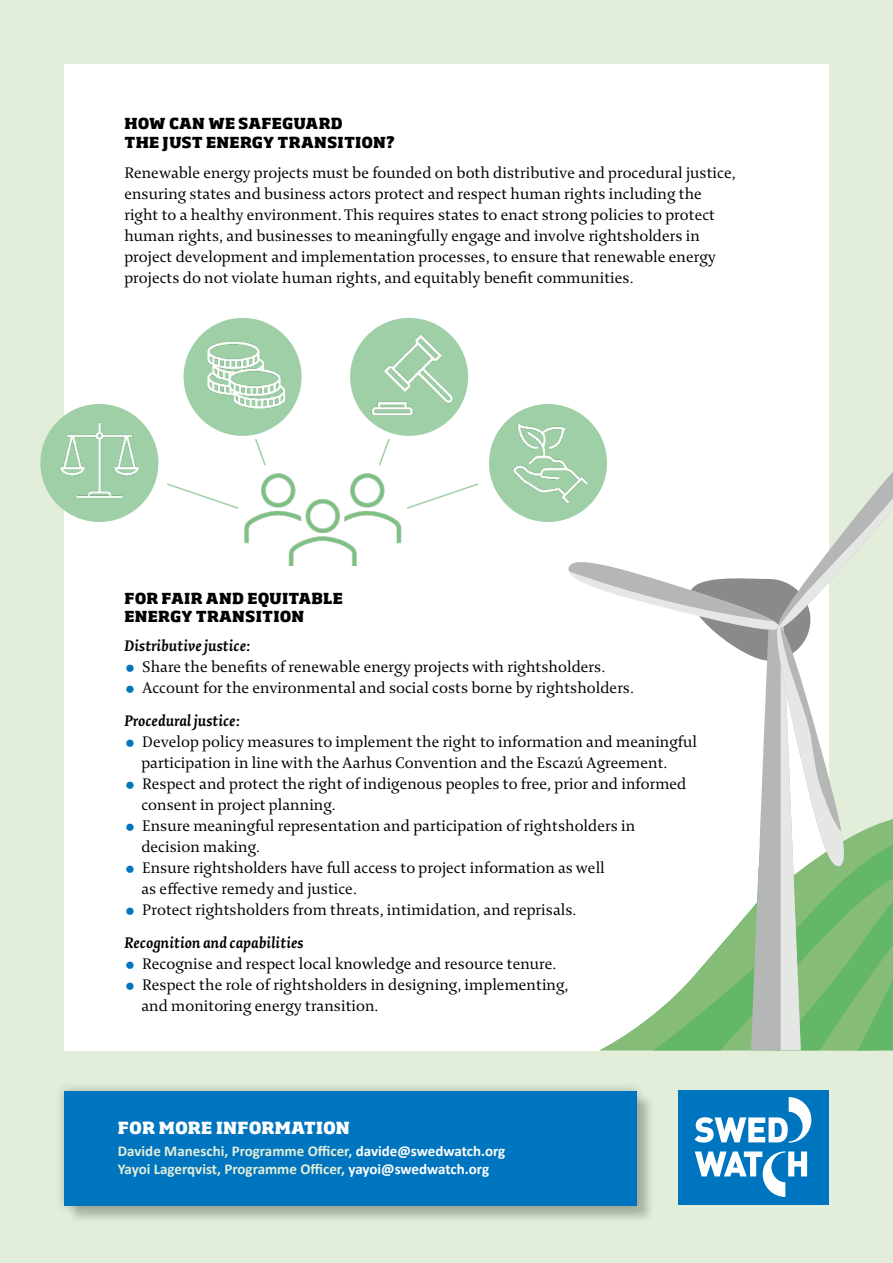
<style>
.page{position:relative;width:893px;height:1263px;background:#e2eeda}
.page>*{position:absolute;margin:0;border:0;box-sizing:border-box;transform-origin:0 0}
.t1{font:16.5px/21px "Enigma 2";color:#000}
.t2{font:italic 700 16.5px "Enigma 2";color:#000}
.t3{font:800 16.5px "Soho Std";letter-spacing:.01em;color:#fff}
.t4{font:700 15px/18px "Calibri";color:#e2eeda}
.t5{font:800 15px/19.5px "Soho Std";letter-spacing:.015em;color:#000}
.s1{font-size:33px;color:#0075bf}
.s2{font-weight:700;font-style:italic}
.s3{color:#fff}
</style>
<div class="page">
<div style="left:64px;top:64px;width:765px;height:986px;background:#fff"></div>
<div style="left:66px;top:1093px;width:589px;height:131px;background:#000;opacity:.22"></div>
<div style="left:54px;top:1081px;width:592px;height:134px;background:#000;opacity:.22"></div>
<div style="left:64px;top:1091px;width:573px;height:114px;background:#0075bf"></div>
<div style="left:678px;top:1090px;width:151px;height:114px;background:#0075bf"></div>
<svg style="left:695px;top:1151px;width:112px;height:46px"></svg>
<svg style="left:694px;top:1097px;width:117px;height:46px"></svg>
<img style="left:244px;top:473px;width:158px;height:93px">
<div style="left:40px;top:404px;width:118px;height:118px;background:#9ecfa6;border-radius:50%"></div>
<img style="left:60px;top:416px;width:83px;height:88px">
<img style="left:489px;top:407px;width:116px;height:112px">
<div style="left:184px;top:318px;width:118px;height:118px;background:#9ecfa6;border-radius:50%"></div>
<img style="left:203px;top:322px;width:92px;height:94px">
<div style="left:350px;top:318px;width:118px;height:118px;background:#9ecfa6;border-radius:50%"></div>
<img style="left:369px;top:322px;width:93px;height:94px">
<svg style="left:167px;top:483px;width:72px;height:26px"></svg>
<svg style="left:407px;top:483px;width:71px;height:26px"></svg>
<svg style="left:378px;top:439px;width:12px;height:27px"></svg>
<svg style="left:255px;top:439px;width:11px;height:27px"></svg>
<svg style="left:538px;top:447px;width:355px;height:603px"></svg>
<p class="t5" style="left:124px;top:113px;width:272px">HOW CAN WE SAFEGUARD<br>THE JUST ENERGY TRANSITION?</p>
<p class="t1" style="left:124px;top:161px;width:613px">Renewable energy projects must be founded on both distributive and procedural justice, ensuring states and business actors protect and respect human rights including the right to a healthy environment. This requires states to enact strong policies to protect human rights, and businesses to meaningfully engage and involve rightsholders in project development and implementation processes, to ensure that renewable energy projects do not violate human rights, and equitably benefit communities.</p>
<p class="t5" style="left:124px;top:589px;width:220px;line-height:18px">FOR FAIR AND EQUITABLE<br>ENERGY TRANSITION</p>
<p class="t2" style="left:124px;top:635px;width:128px">Distributive justice:</p>
<p class="t1" style="left:124px;top:656px;width:482px"><span class="s1">•</span> Share the benefits of renewable energy projects with rightsholders.</p>
<p class="t1" style="left:124px;top:671px;width:511px;line-height:33px"><span class="s1">•</span> Account for the environmental and social costs borne by rightsholders.<br><span class="s2">Procedural justice:</span></p>
<p class="t1" style="left:141px;top:731px;width:557px;text-indent:-17px"><span class="s1">•</span> Develop policy measures to implement the right to information and meaningful participation in line with the Aarhus Convention and the Escazú Agreement.</p>
<p class="t1" style="left:141px;top:773px;width:547px;text-indent:-17px"><span class="s1">•</span> Respect and protect the right of indigenous peoples to free, prior and informed consent in project planning.</p>
<p class="t1" style="left:141px;top:815px;width:495px;text-indent:-17px"><span class="s1">•</span> Ensure meaningful representation and participation of rightsholders in decision making.</p>
<p class="t1" style="left:141px;top:857px;width:465px;text-indent:-17px"><span class="s1">•</span> Ensure rightsholders have full access to project information as well as effective remedy and justice.</p>
<p class="t1" style="left:124px;top:893px;width:454px;line-height:33px"><span class="s1">•</span> Protect rightsholders from threats, intimidation, and reprisals.<br><span class="s2">Recognition and capabilities</span></p>
<p class="t1" style="left:124px;top:953px;width:434px"><span class="s1">•</span> Recognise and respect local knowledge and resource tenure.</p>
<p class="t1" style="left:141px;top:974px;width:429px;text-indent:-17px"><span class="s1">•</span> Respect the role of rightsholders in designing, implementing, and monitoring energy transition.</p>
<p class="t3" style="left:118px;top:1117px;width:234px">FOR MORE INFORMATION</p>
<p class="t4" style="left:118px;top:1142px;width:389px">Davide Maneschi, Programme Officer, <span class="s3">davide@swedwatch.org<br></span>Yayoi Lagerqvist, Programme Officer, <span class="s3">yayoi@swedwatch.org</span></p>
</div>
